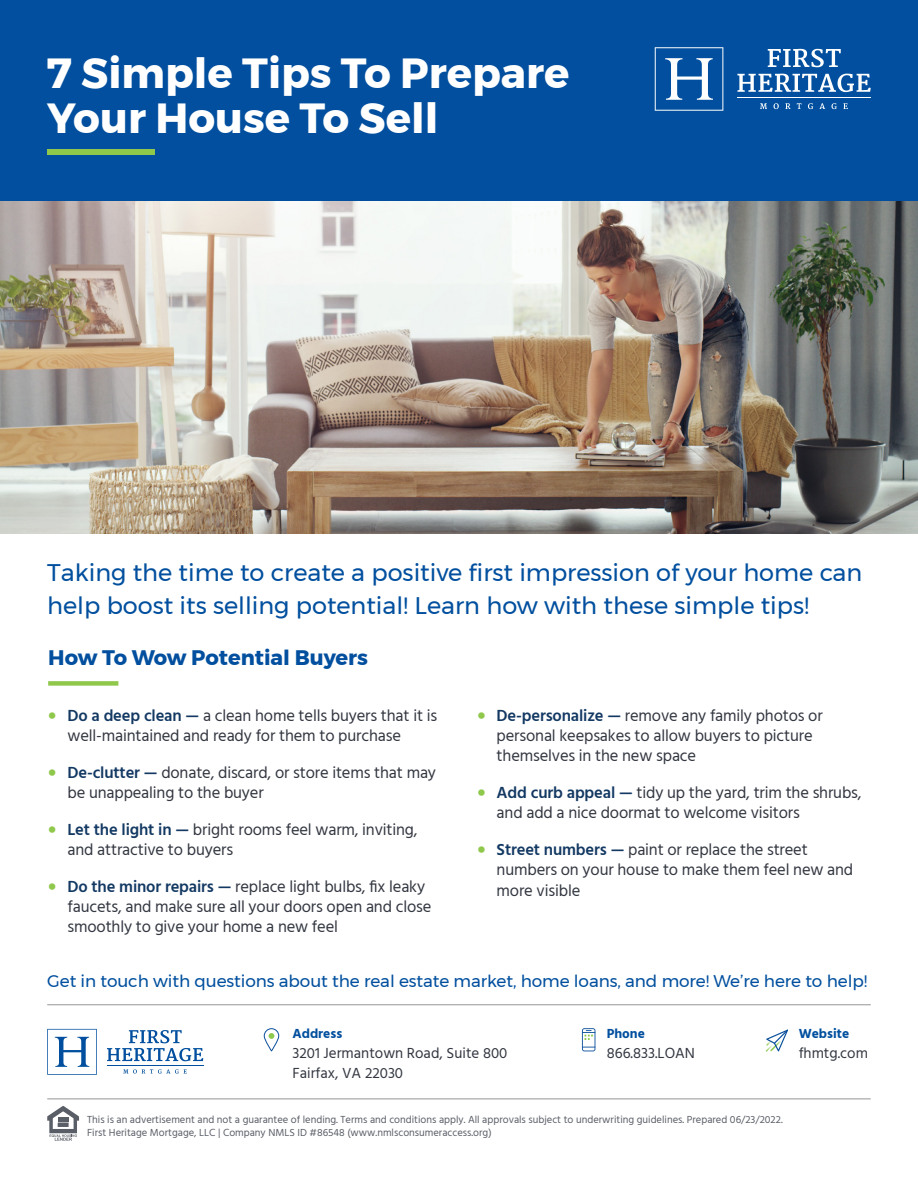
<style>
.page{position:relative;width:918px;height:1188px;background:#fff}
.page>*{position:absolute;margin:0;border:0;box-sizing:border-box;transform-origin:0 0}
.Template_Title__Knoc{font:700 42px "Montserrat";color:#fff}
.Intro_Paragraph_-_Le{font:24px/33px "Montserrat";color:#014f9e}
.Paragraph_Heading_2{font:700 21px "Montserrat";color:#014f9e}
.CTA_Text{font:16.8px "Montserrat";letter-spacing:-.005em;color:#014f9e}
.t1{font:16.5px/20.2px "Hind";letter-spacing:-.01em;color:#323640}
.Loan_Officer_Contact{font:15px "Hind";color:#323640}
.Contact_-_High_Level{font:700 13.5px "Hind";color:#014f9e}
.t2{font:10.5px/12.6px "Hind";color:#5a5e67}
.s1{font-weight:700;font-size:24px;color:#90c84c}
.s2{font-weight:600;color:#133963}
</style>
<div class="page">
<img style="left:0;top:201px;width:918px;height:333px">
<div style="left:0;top:0;width:918px;height:201px;background:#014f9e"></div>
<div style="left:47px;top:150px;width:108px;height:5px;background:#90c84c"></div>
<svg style="left:768px;top:49px;width:73px;height:18px"></svg>
<svg style="left:737px;top:74px;width:134px;height:18px"></svg>
<svg style="left:760px;top:103px;width:7px;height:6px"></svg>
<svg style="left:774px;top:103px;width:5px;height:6px"></svg>
<svg style="left:785px;top:103px;width:6px;height:6px"></svg>
<svg style="left:797px;top:103px;width:4px;height:6px"></svg>
<svg style="left:808px;top:103px;width:5px;height:6px"></svg>
<svg style="left:819px;top:103px;width:6px;height:6px"></svg>
<svg style="left:831px;top:103px;width:6px;height:6px"></svg>
<svg style="left:843px;top:103px;width:5px;height:6px"></svg>
<hr style="left:737px;top:97px;width:134px;height:1px;background:#fff">
<svg style="left:655px;top:47px;width:68px;height:64px"></svg>
<div style="left:48px;top:681px;width:70px;height:5px;background:#90c84c"></div>
<hr style="left:47px;top:1099px;width:824px;height:1px;background:#939598">
<hr style="left:47px;top:1004px;width:824px;height:1px;background:#939598">
<svg style="left:107px;top:1030px;width:96px;height:31px"></svg>
<svg style="left:123px;top:1069px;width:64px;height:5px"></svg>
<hr style="left:107px;top:1065px;width:96px;height:1px;background:#014f9e">
<svg style="left:47px;top:1029px;width:50px;height:46px"></svg>
<svg style="left:766px;top:1030px;width:22px;height:22px"></svg>
<svg style="left:582px;top:1028px;width:13px;height:23px"></svg>
<div style="left:264px;top:1028px;width:15px;height:23px;border:1px solid #0a4f9b;border-radius:7px"></div>
<svg style="left:269px;top:1033px;width:5px;height:6px"></svg>
<svg style="left:47px;top:1106px;width:32px;height:35px"></svg>
<p class="Template_Title__Knoc" style="left:47px;top:39px;width:524px">7 Simple Tips To Prepare</p>
<p class="Template_Title__Knoc" style="left:47px;top:84px;width:393px">Your House To Sell</p>
<p class="Intro_Paragraph_-_Le" style="left:47px;top:555px;width:817px">Taking the time to create a positive first impression of your home can help boost its selling potential! Learn how with these simple tips!</p>
<p class="Paragraph_Heading_2" style="left:48px;top:641px;width:321px">How To Wow Potential Buyers</p>
<p class="t1" style="left:68px;top:706px;width:371px;text-indent:-20px"><span class="s1">•</span> <span class="s2">Do a deep clean —</span> a clean home tells buyers that it is well-maintained and ready for them to purchase</p>
<p class="t1" style="left:68px;top:763px;width:370px;text-indent:-20px"><span class="s1">•</span> <span class="s2">De-clutter —</span> donate, discard, or store items that may be unappealing to the buyer</p>
<p class="t1" style="left:68px;top:820px;width:352px;text-indent:-20px"><span class="s1">•</span> <span class="s2">Let the light in —</span> bright rooms feel warm, inviting, and attractive to buyers</p>
<p class="t1" style="left:68px;top:877px;width:365px;text-indent:-20px"><span class="s1">•</span> <span class="s2">Do the minor repairs —</span> replace light bulbs, fix leaky faucets, and make sure all your doors open and close smoothly to give your home a new feel</p>
<p class="t1" style="left:497px;top:706px;width:328px;text-indent:-20px"><span class="s1">•</span> <span class="s2">De-personalize —</span> remove any family photos or personal keepsakes to allow buyers to picture themselves in the new space</p>
<p class="t1" style="left:497px;top:783px;width:366px;text-indent:-20px"><span class="s1">•</span> <span class="s2">Add curb appeal —</span> tidy up the yard, trim the shrubs, and add a nice doormat to welcome visitors</p>
<p class="t1" style="left:497px;top:840px;width:358px;text-indent:-20px"><span class="s1">•</span> <span class="s2">Street numbers —</span> paint or replace the street numbers on your house to make them feel new and more visible</p>
<p class="CTA_Text" style="left:47px;top:969px;width:821px">Get in touch with questions about the real estate market, home loans, and more! We’re here to help!</p>
<p class="Contact_-_High_Level" style="left:292px;top:1025px;width:51px">Address</p>
<p class="Contact_-_High_Level" style="left:607px;top:1025px;width:40px">Phone</p>
<p class="Loan_Officer_Contact" style="left:292px;top:1043px;width:216px">3201 Jermantown Road, Suite 800</p>
<p class="Loan_Officer_Contact" style="left:607px;top:1043px;width:90px">866.833.LOAN</p>
<p class="Loan_Officer_Contact" style="left:292px;top:1063px;width:112px">Fairfax, VA 22030</p>
<p class="t2" style="left:87px;top:1114px;width:697px">This is an advertisement and not a guarantee of lending. Terms and conditions apply. All approvals subject to underwriting guidelines. Prepared 06/23/2022.<br>First Heritage Mortgage, LLC | Company NMLS ID #86548 (www.nmlsconsumeraccess.org)</p>
<p class="Contact_-_High_Level" style="left:799px;top:1025px;width:52px">Website</p>
<p class="Loan_Officer_Contact" style="left:799px;top:1043px;width:71px">fhmtg.com</p>
</div>
